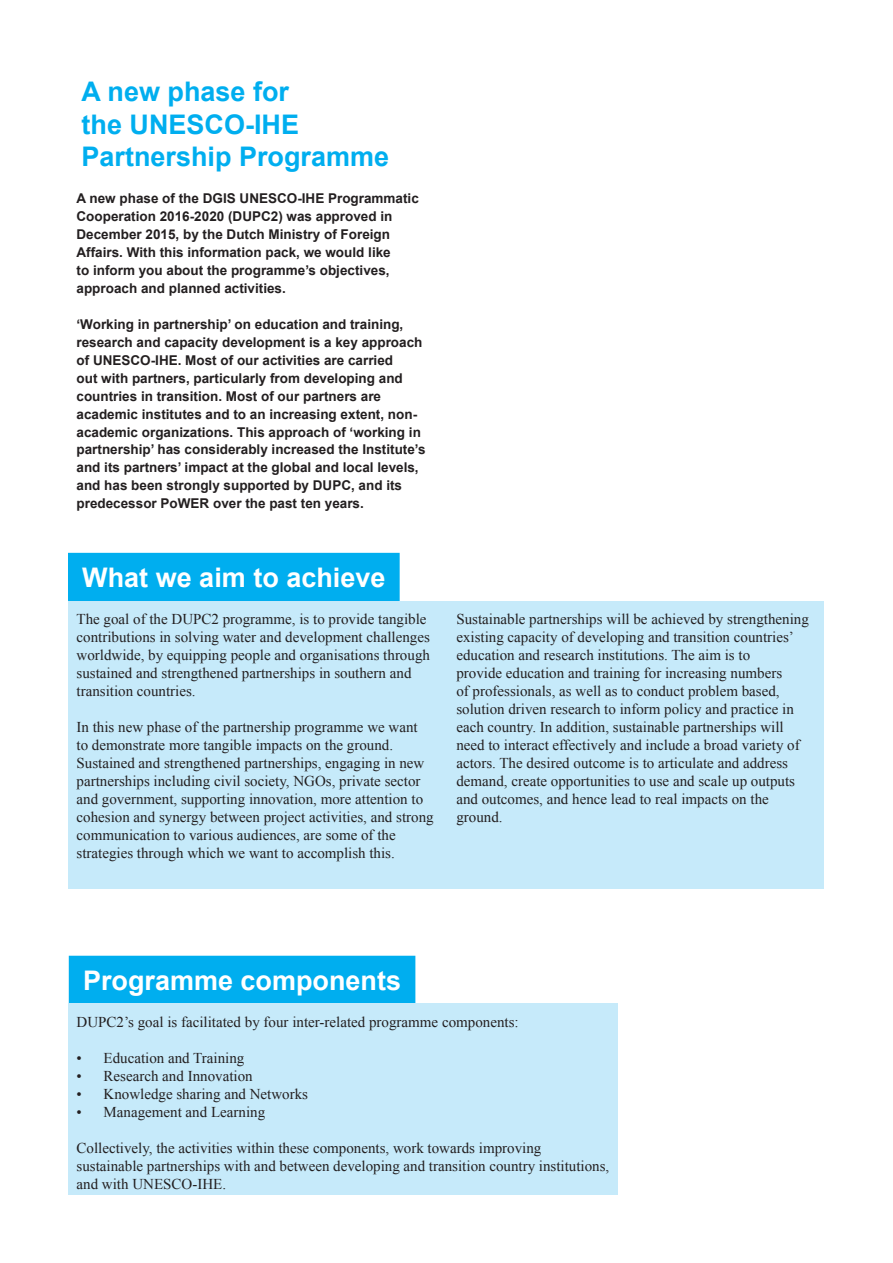
<style>
.page{position:relative;width:893px;height:1263px;background:#fff}
.page>*{position:absolute;margin:0;border:0;box-sizing:border-box;transform-origin:0 0}
.t1{font:700 27px/32.4px "Arial";color:#00aeef}
.t2{font:700 27px "Arial";color:#fff}
.t3{font:15px/18px "Times New Roman";color:#231f20}
.t4{font:700 13.5px/18px "Arial";color:#231f20}
</style>
<div class="page">
<div style="left:68px;top:601px;width:755px;height:288px;background:#c6eafa"></div>
<div style="left:69px;top:554px;width:330px;height:46px;background:#00aeef"></div>
<div style="left:68px;top:553px;width:332px;height:48px;border:2px solid #00aeef"></div>
<div style="left:70px;top:956px;width:345px;height:47px;background:#00aeef"></div>
<div style="left:69px;top:956px;width:346px;height:48px;border:2px solid #00aeef"></div>
<div style="left:68px;top:1004px;width:550px;height:191px;background:#c6eafa"></div>
<h1 class="t1" style="left:82px;top:76px;width:309px">A new phase for<br>the UNESCO-IHE<br>Partnership Programme</h1>
<p class="t4" style="left:77px;top:189px;width:344px">A new phase of the DGIS UNESCO-IHE Programmatic Cooperation 2016-2020 (DUPC2) was approved in December 2015, by the Dutch Ministry of Foreign Affairs. With this information pack, we would like<br>to inform you about the programme’s objectives, approach and planned activities.</p>
<p class="t4" style="left:77px;top:315px;width:351px">‘Working in partnership’ on education and training, research and capacity development is a key approach of UNESCO-IHE. Most of our activities are carried<br>out with partners, particularly from developing and countries in transition. Most of our partners are academic institutes and to an increasing extent, non&shy;academic organizations. This approach of ‘working in partnership’ has considerably increased the Institute’s and its partners’ impact at the global and local levels, and has been strongly supported by DUPC, and its predecessor PoWER over the past ten years.</p>
<h1 class="t2" style="left:82px;top:559px;width:305px">What we aim to achieve</h1>
<p class="t3" style="left:77px;top:610px;width:355px">The goal of the DUPC2 programme, is to provide tangible contributions in solving water and development challenges worldwide, by equipping people and organisations through sustained and strengthened partnerships in southern and transition countries.</p>
<p class="t3" style="left:77px;top:718px;width:359px">In this new phase of the partnership programme we want<br>to demonstrate more tangible impacts on the ground.<br>Sustained and strengthened partnerships, engaging in new partnerships including civil society, NGOs, private sector and government, supporting innovation, more attention to cohesion and synergy between project activities, and strong communication to various audiences, are some of the strategies through which we want to accomplish this.</p>
<p class="t3" style="left:456px;top:610px;width:354px">Sustainable partnerships will be achieved by strengthening existing capacity of developing and transition countries’ education and research institutions. The aim is to<br>provide education and training for increasing numbers<br>of professionals, as well as to conduct problem based, solution driven research to inform policy and practice in each country. In addition, sustainable partnerships will need to interact effectively and include a broad variety of actors. The desired outcome is to articulate and address demand, create opportunities to use and scale up outputs and outcomes, and hence lead to real impacts on the ground.</p>
<h1 class="t2" style="left:83px;top:962px;width:320px">Programme components</h1>
<p class="t3" style="left:77px;top:1013px;width:444px">DUPC2’s goal is facilitated by four inter-related programme components:</p>
<p class="t3" style="left:77px;top:1049px;width:169px">• Education and Training</p>
<p class="t3" style="left:77px;top:1067px;width:178px">• Research and Innovation</p>
<p class="t3" style="left:77px;top:1085px;width:233px">• Knowledge sharing and Networks</p>
<p class="t3" style="left:77px;top:1103px;width:190px">• Management and Learning</p>
<p class="t3" style="left:77px;top:1139px;width:534px">Collectively, the activities within these components, work towards improving sustainable partnerships with and between developing and transition country institutions, and with UNESCO-IHE.</p>
</div>
